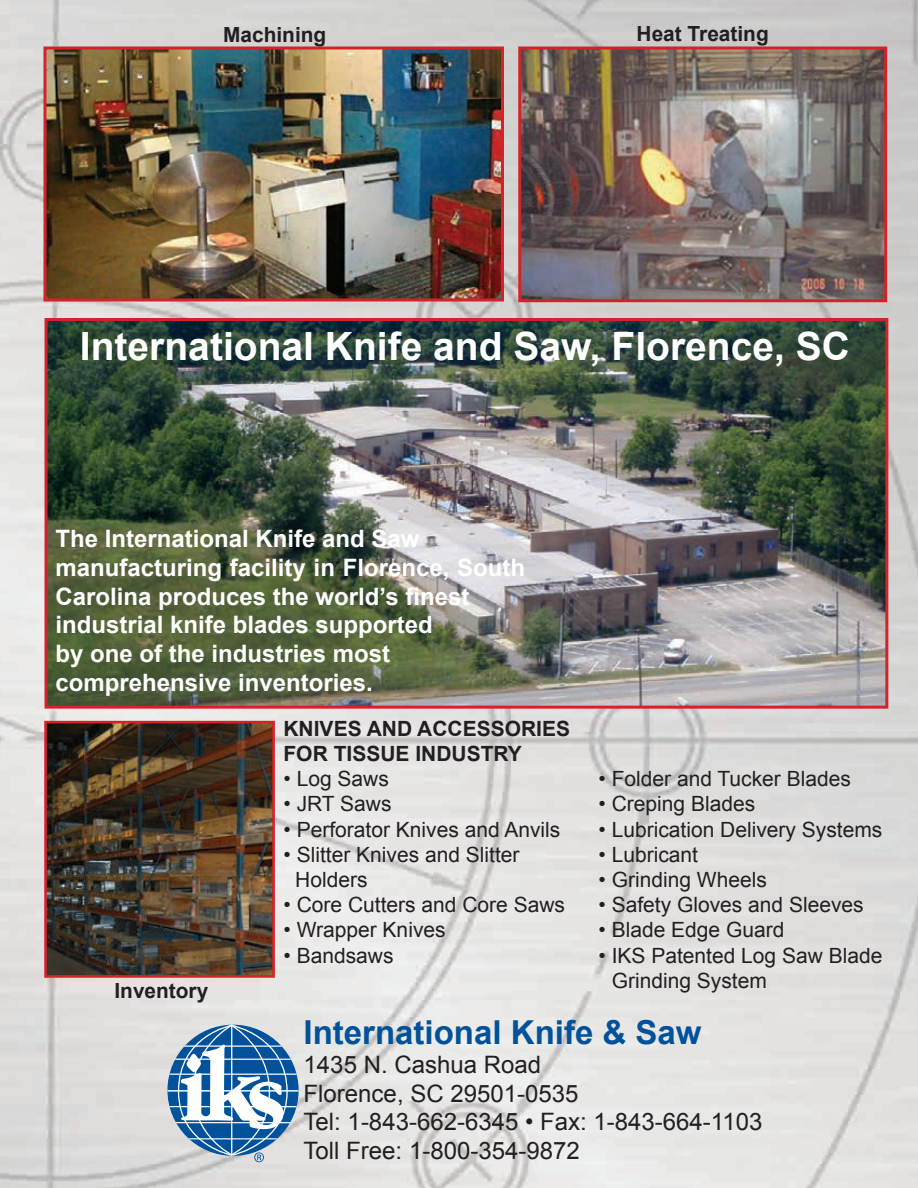
<style>
.page{position:relative;width:918px;height:1188px;background:#fff}
.page>*{position:absolute;margin:0;border:0;box-sizing:border-box;transform-origin:0 0}
.t1{font:700 39px "Arial";color:#fff}
.t2{font:700 33px "Arial";color:#01529a}
.t3{font:700 24px/28.8px "Arial";color:#fff}
.t4{font:24px/28.8px "Arial";color:#231f20}
.t5{font:21px/25.2px "Arial";color:#231f20}
.t6{font:700 21px/25.2px "Arial";color:#231f20}
.t7{font:700 20.85px "Arial";color:#231f20}
</style>
<div class="page">
<img style="left:0;top:0;width:918px;height:1188px">
<div style="left:168px;top:1025px;width:130px;height:130px;background:#01529a;border-radius:50%"></div>
<hr style="left:169px;top:1106px;width:128px;height:1px;background:#fff">
<hr style="left:168px;top:1090px;width:130px;height:2px;background:#fff">
<hr style="left:169px;top:1074px;width:128px;height:1px;background:#fff">
<svg style="left:175px;top:1024px;width:116px;height:138px"></svg>
<img style="left:49px;top:322px;width:835px;height:383px">
<div style="left:45px;top:318px;width:843px;height:391px;border:3px solid #d1232a"></div>
<img style="left:48px;top:725px;width:223px;height:249px">
<div style="left:44px;top:721px;width:231px;height:257px;border:3px solid #d1232a"></div>
<img style="left:522px;top:50px;width:361px;height:248px">
<div style="left:518px;top:46px;width:369px;height:256px;border:3px solid #d1232a"></div>
<img style="left:48px;top:50px;width:452px;height:248px">
<div style="left:44px;top:46px;width:460px;height:256px;border:3px solid #d1232a"></div>
<p class="t7" style="left:223px;top:23px;width:105px">Machining</p>
<p class="t7" style="left:637px;top:22px;width:134px">Heat Treating</p>
<h1 class="t1" style="left:80px;top:324px;width:772px">International Knife and Saw, Florence, SC</h1>
<p class="t3" style="left:56px;top:524px;width:471px">The International Knife and Saw manufacturing facility in Florence, South Carolina produces the world’s finest industrial knife blades supported<br>by one of the industries most comprehensive inventories.</p>
<p class="t7" style="left:114px;top:979px;width:95px">Inventory</p>
<p class="t6" style="left:284px;top:716px;width:288px">KNIVES AND ACCESSORIES<br>FOR TISSUE INDUSTRY</p>
<p class="t5" style="left:284px;top:766px;width:107px">• Log Saws</p>
<p class="t5" style="left:284px;top:791px;width:110px">• JRT Saws</p>
<p class="t5" style="left:284px;top:817px;width:278px">• Perforator Knives and Anvils</p>
<p class="t5" style="left:295px;top:842px;width:226px;text-indent:-12px">• Slitter Knives and Slitter<br>Holders</p>
<p class="t5" style="left:284px;top:892px;width:283px">• Core Cutters and Core Saws</p>
<p class="t5" style="left:284px;top:917px;width:164px">• Wrapper Knives</p>
<p class="t5" style="left:284px;top:943px;width:112px">• Bandsaws</p>
<p class="t5" style="left:599px;top:766px;width:254px">• Folder and Tucker Blades</p>
<p class="t5" style="left:599px;top:791px;width:158px">• Creping Blades</p>
<p class="t5" style="left:599px;top:817px;width:285px">• Lubrication Delivery Systems</p>
<p class="t5" style="left:599px;top:842px;width:101px">• Lubricant</p>
<p class="t5" style="left:599px;top:867px;width:170px">• Grinding Wheels</p>
<p class="t5" style="left:599px;top:892px;width:267px">• Safety Gloves and Sleeves</p>
<p class="t5" style="left:599px;top:917px;width:187px">• Blade Edge Guard</p>
<p class="t5" style="left:612px;top:943px;width:272px;text-indent:-13px">• IKS Patented Log Saw Blade<br>Grinding System</p>
<h2 class="t2" style="left:304px;top:1014px;width:399px">International Knife &amp; Saw</h2>
<p class="t4" style="left:304px;top:1050px;width:460px">1435 N. Cashua Road<br>Florence, SC 29501-0535<br>Tel: 1-843-662-6345 • Fax: 1-843-664-1103<br>Toll Free: 1-800-354-9872</p>
</div>
